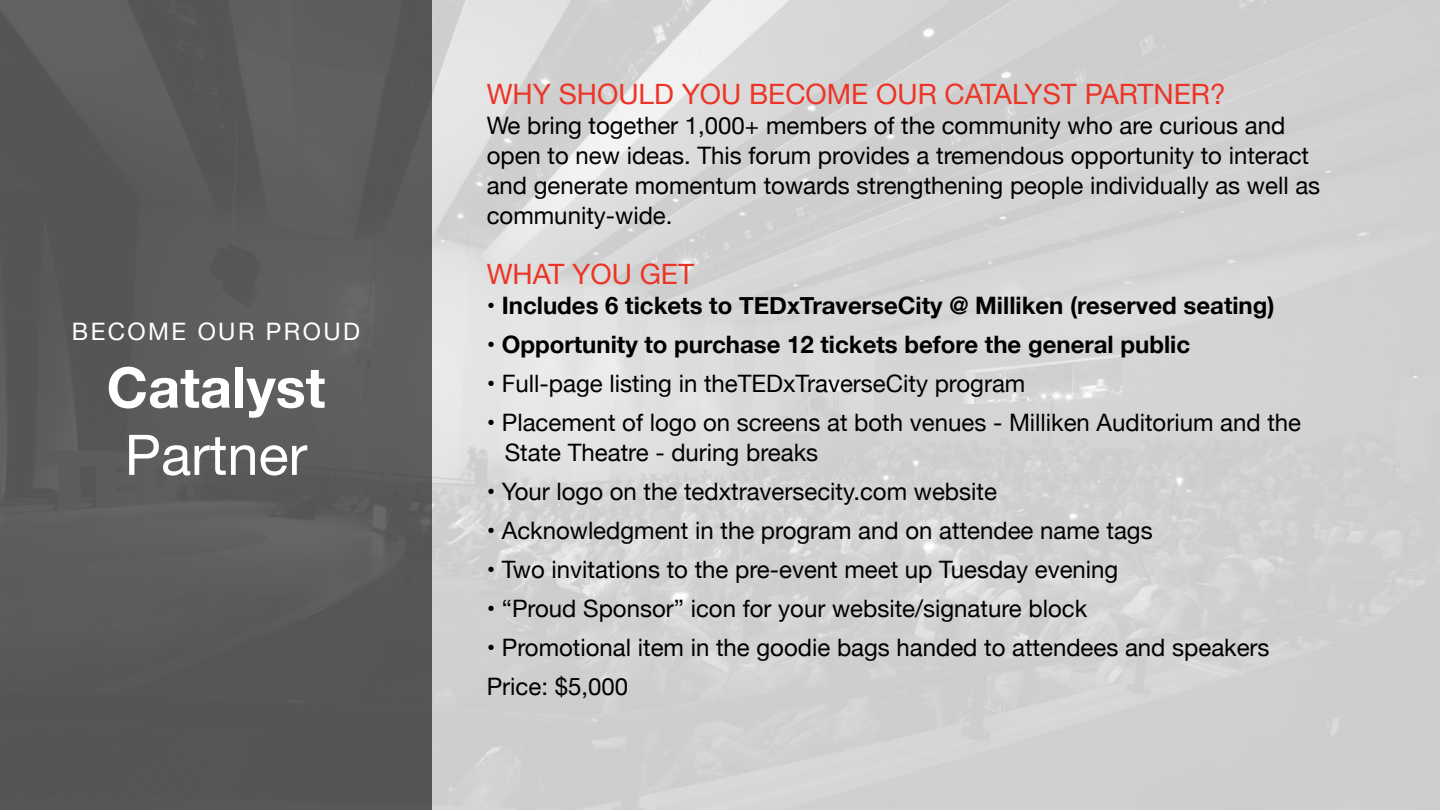
<style>
.page{position:relative;width:1440px;height:810px;background:#fff}
.page>*{position:absolute;margin:0;border:0;box-sizing:border-box;transform-origin:0 0}
.t1{font:700 56px "Helvetica Neue";color:#fff}
.t2{font:56px "Helvetica Neue";color:#fff}
.t3{font:28px "Helvetica Neue";color:#ec3526}
.t4{font:24px/30px "Helvetica Neue";color:#000}
.t5{font:700 24px "Helvetica Neue";color:#000}
.t6{font:24px "Helvetica Neue";letter-spacing:.1em;color:#fff}
.s1{font-weight:400}
</style>
<div class="page">
<div style="left:0;top:0;width:432px;height:809px;background:#5b5b5a"></div>
<p class="t6" style="left:72px;top:314px;width:290px">BECOME OUR PROUD</p>
<p class="t1" style="left:107px;top:343px;width:220px">Catalyst</p>
<p class="t2" style="left:125px;top:421px;width:184px">Partner</p>
<p class="t3" style="left:487px;top:73px;width:740px">WHY SHOULD YOU BECOME OUR CATALYST PARTNER?</p>
<p class="t4" style="left:487px;top:111px;width:835px">We bring together 1,000+ members of the community who are curious and open to new ideas. This forum provides a tremendous opportunity to interact and generate momentum towards strengthening people individually as well as community-wide.</p>
<p class="t3" style="left:487px;top:253px;width:209px">WHAT YOU GET</p>
<p class="t5" style="left:487px;top:286px;width:789px"><span class="s1">•</span> Includes 6 tickets to TEDxTraverseCity @ Milliken (reserved seating)</p>
<p class="t5" style="left:487px;top:325px;width:705px"><span class="s1">•</span> Opportunity to purchase 12 tickets before the general public</p>
<p class="t4" style="left:487px;top:369px;width:540px">• Full-page listing in theTEDxTraverseCity program</p>
<p class="t4" style="left:505px;top:408px;width:798px;text-indent:-18px">• Placement of logo on screens at both venues - Milliken Auditorium and the<br>State Theatre - during breaks</p>
<p class="t4" style="left:487px;top:477px;width:512px">• Your logo on the tedxtraversecity.com website</p>
<p class="t4" style="left:487px;top:516px;width:667px">• Acknowledgment in the program and on attendee name tags</p>
<p class="t4" style="left:487px;top:555px;width:633px">• Two invitations to the pre-event meet up Tuesday evening</p>
<p class="t4" style="left:487px;top:594px;width:602px">• “Proud Sponsor” icon for your website/signature block</p>
<p class="t4" style="left:487px;top:633px;width:784px">• Promotional item in the goodie bags handed to attendees and speakers</p>
<p class="t4" style="left:487px;top:672px;width:143px">Price: $5,000</p>
</div>
